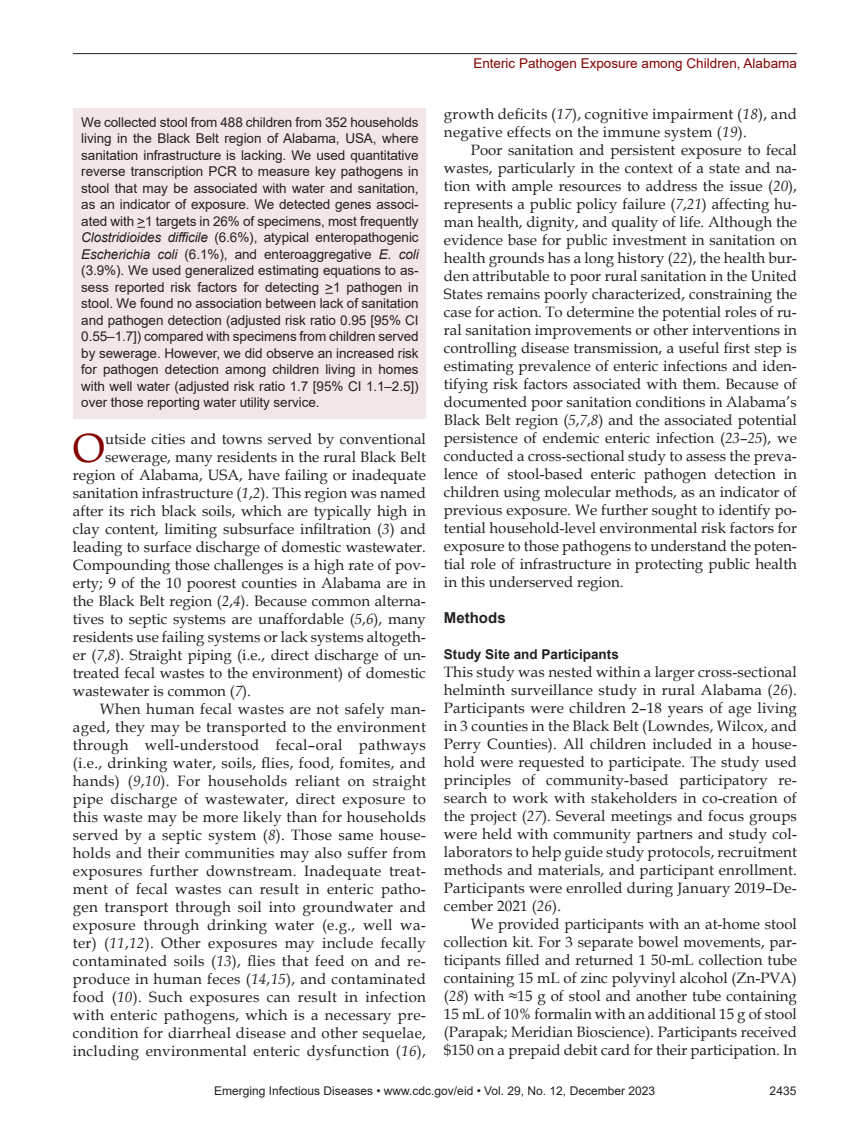
<style>
.page{position:relative;width:851px;height:1134px;background:#fff}
.page>*{position:absolute;margin:0;border:0;box-sizing:border-box;transform-origin:0 0}
.t1{font:40.8px "Book Antiqua";color:#820301}
.t2{font:15px/18px "Book Antiqua";letter-spacing:.02em;color:#231f20;text-align:justify}
.t3{font:15px "Book Antiqua";color:#231f20}
.t4{font:700 15px "Arial";color:#231f20}
.t5{font:13.5px/16.5px "Arial";letter-spacing:-.005em;color:#231f20;text-align:justify}
.t6{font:13.5px "Arial";color:#820301}
.t7{font:700 13.5px "Arial";color:#231f20}
.t8{font:12px "Arial";color:#231f20}
.s1{font-style:italic}
</style>
<div class="page">
<hr style="left:73px;top:53px;width:723px;height:1px;background:#231f20">
<div style="left:72px;top:108px;width:353px;height:311px;background:#f2e6e6"></div>
<p class="t6" style="left:473px;top:54px;width:325px">Enteric Pathogen Exposure among Children, Alabama</p>
<p class="t2" style="left:444px;top:104px;width:354px">growth deficits (<span class="s1">17</span>), cognitive impairment (<span class="s1">18</span>), and negative effects on the immune system (<span class="s1">19</span>).</p>
<p class="t2" style="left:444px;top:140px;width:354px;text-indent:27px">Poor sanitation and persistent exposure to fecal wastes, particularly in the context of a state and na&shy;tion with ample resources to address the issue (<span class="s1">20</span>), represents a public policy failure (<span class="s1">7</span>,<span class="s1">21</span>) affecting hu&shy;man health, dignity, and quality of life. Although the evidence base for public investment in sanitation on health grounds has a long history (<span class="s1">22</span>), the health bur&shy;den attributable to poor rural sanitation in the United States remains poorly characterized, constraining the case for action. To determine the potential roles of ru&shy;ral sanitation improvements or other interventions in controlling disease transmission, a useful first step is estimating prevalence of enteric infections and iden&shy;tifying risk factors associated with them. Because of documented poor sanitation conditions in Alabama’s Black Belt region (<span class="s1">5</span>,<span class="s1">7</span>,<span class="s1">8</span>) and the associated potential persistence of endemic enteric infection (<span class="s1">23</span>–<span class="s1">25</span>), we conducted a cross-sectional study to assess the preva&shy;lence of stool-based enteric pathogen detection in children using molecular methods, as an indicator of previous exposure. We further sought to identify po&shy;tential household-level environmental risk factors for exposure to those pathogens to understand the poten&shy;tial role of infrastructure in protecting public health in this underserved region.</p>
<p class="t4" style="left:444px;top:607px;width:63px">Methods</p>
<p class="t7" style="left:444px;top:645px;width:176px">Study Site and Participants</p>
<p class="t2" style="left:444px;top:663px;width:354px">This study was nested within a larger cross-sectional helminth surveillance study in rural Alabama (<span class="s1">26</span>).<br>Participants were children 2–18 years of age living in 3 counties in the Black Belt (Lowndes, Wilcox, and Perry Counties). All children included in a house&shy;hold were requested to participate. The study used principles of community-based participatory re&shy;search to work with stakeholders in co-creation of the project (<span class="s1">27</span>). Several meetings and focus groups were held with community partners and study col&shy;laborators to help guide study protocols, recruitment methods and materials, and participant enrollment.<br>Participants were enrolled during January 2019–De&shy;cember 2021 (<span class="s1">26</span>).</p>
<p class="t2" style="left:444px;top:915px;width:354px;text-indent:27px">We provided participants with an at-home stool collection kit. For 3 separate bowel movements, par&shy;ticipants filled and returned 1 50-mL collection tube containing 15 mL of zinc polyvinyl alcohol (Zn-PVA) (<span class="s1">28</span>) with ≈15 g of stool and another tube containing 15 mL of 10% formalin with an additional 15 g of stool (Parapak; Meridian Bioscience). Participants received $150 on a prepaid debit card for their participation. In</p>
<p class="t8" style="left:214px;top:1083px;width:442px">Emerging Infectious Diseases • www.cdc.gov/eid • Vol. 29, No. 12, December 2023</p>
<p class="t8" style="left:769px;top:1083px;width:28px">2435</p>
<p class="t5" style="left:81px;top:114px;width:339px">We collected stool from 488 children from 352 households living in the Black Belt region of Alabama, USA, where sanitation infrastructure is lacking. We used quantitative reverse transcription PCR to measure key pathogens in stool that may be associated with water and sanitation, as an indicator of exposure. We detected genes associ&shy;ated with &gt;1 targets in 26% of specimens, most frequently <span class="s1">Clostridioides difficile</span> (6.6%), atypical enteropathogenic <span class="s1">Escherichia coli</span> (6.1%), and enteroaggregative <span class="s1">E. coli </span>(3.9%). We used generalized estimating equations to as&shy;sess reported risk factors for detecting &gt;1 pathogen in stool. We found no association between lack of sanitation and pathogen detection (adjusted risk ratio 0.95 [95% CI 0.55–1.7]) compared with specimens from children served by sewerage. However, we did observe an increased risk for pathogen detection among children living in homes with well water (adjusted risk ratio 1.7 [95% CI 1.1–2.5]) over those reporting water utility service.</p>
<h1 class="t1" style="left:73px;top:420px;width:34px">O</h1>
<p class="t3" style="left:105px;top:429px;width:322px">utside cities and towns served by conventional</p>
<p class="t3" style="left:105px;top:447px;width:322px">sewerage, many residents in the rural Black Belt</p>
<p class="t3" style="left:73px;top:465px;width:354px">region of Alabama, USA, have failing or inadequate</p>
<p class="t3" style="left:73px;top:483px;width:354px">sanitation infrastructure (<span class="s1">1</span>,<span class="s1">2</span>). This region was named</p>
<p class="t3" style="left:73px;top:501px;width:354px">after its rich black soils, which are typically high in</p>
<p class="t3" style="left:73px;top:519px;width:354px">clay content, limiting subsurface infiltration (<span class="s1">3</span>) and</p>
<p class="t3" style="left:73px;top:537px;width:354px">leading to surface discharge of domestic wastewater.</p>
<p class="t3" style="left:73px;top:555px;width:354px">Compounding those challenges is a high rate of pov-</p>
<p class="t3" style="left:73px;top:573px;width:354px">erty; 9 of the 10 poorest counties in Alabama are in</p>
<p class="t3" style="left:73px;top:591px;width:354px">the Black Belt region (<span class="s1">2</span>,<span class="s1">4</span>). Because common alterna-</p>
<p class="t3" style="left:73px;top:609px;width:354px">tives to septic systems are unaffordable (<span class="s1">5</span>,<span class="s1">6</span>), many</p>
<p class="t3" style="left:73px;top:627px;width:354px">residents use failing systems or lack systems altogeth-</p>
<p class="t3" style="left:73px;top:645px;width:354px">er (<span class="s1">7</span>,<span class="s1">8</span>). Straight piping (i.e., direct discharge of un-</p>
<p class="t3" style="left:73px;top:663px;width:354px">treated fecal wastes to the environment) of domestic</p>
<p class="t3" style="left:73px;top:681px;width:179px">wastewater is common (<span class="s1">7</span>).</p>
<p class="t2" style="left:100px;top:700px;width:327px">When human fecal wastes are not safely man-</p>
<p class="t2" style="left:73px;top:718px;width:354px">aged, they may be transported to the environment</p>
<p class="t2" style="left:73px;top:736px;width:354px">through well-understood fecal–oral pathways</p>
<p class="t2" style="left:73px;top:754px;width:354px">(i.e., drinking water, soils, flies, food, fomites, and</p>
<p class="t2" style="left:73px;top:772px;width:354px">hands) (<span class="s1">9</span>,<span class="s1">10</span>). For households reliant on straight</p>
<p class="t2" style="left:73px;top:790px;width:354px">pipe discharge of wastewater, direct exposure to</p>
<p class="t2" style="left:73px;top:808px;width:354px">this waste may be more likely than for households</p>
<p class="t2" style="left:73px;top:826px;width:354px">served by a septic system (<span class="s1">8</span>). Those same house-</p>
<p class="t2" style="left:73px;top:844px;width:354px">holds and their communities may also suffer from</p>
<p class="t2" style="left:73px;top:862px;width:354px">exposures further downstream. Inadequate treat-</p>
<p class="t2" style="left:73px;top:880px;width:354px">ment of fecal wastes can result in enteric patho-</p>
<p class="t2" style="left:73px;top:898px;width:354px">gen transport through soil into groundwater and</p>
<p class="t2" style="left:73px;top:916px;width:354px">exposure through drinking water (e.g., well wa-</p>
<p class="t2" style="left:73px;top:934px;width:354px">ter) (<span class="s1">11</span>,<span class="s1">12</span>). Other exposures may include fecally</p>
<p class="t2" style="left:73px;top:952px;width:354px">contaminated soils (<span class="s1">13</span>), flies that feed on and re-</p>
<p class="t2" style="left:73px;top:970px;width:354px">produce in human feces (<span class="s1">14</span>,<span class="s1">15</span>), and contaminated</p>
<p class="t2" style="left:73px;top:988px;width:354px">food (<span class="s1">10</span>). Such exposures can result in infection</p>
<p class="t2" style="left:73px;top:1006px;width:354px">with enteric pathogens, which is a necessary pre-</p>
<p class="t2" style="left:73px;top:1024px;width:354px">condition for diarrheal disease and other sequelae,</p>
<p class="t2" style="left:73px;top:1042px;width:354px">including environmental enteric dysfunction (<span class="s1">16</span>),</p>
</div>
